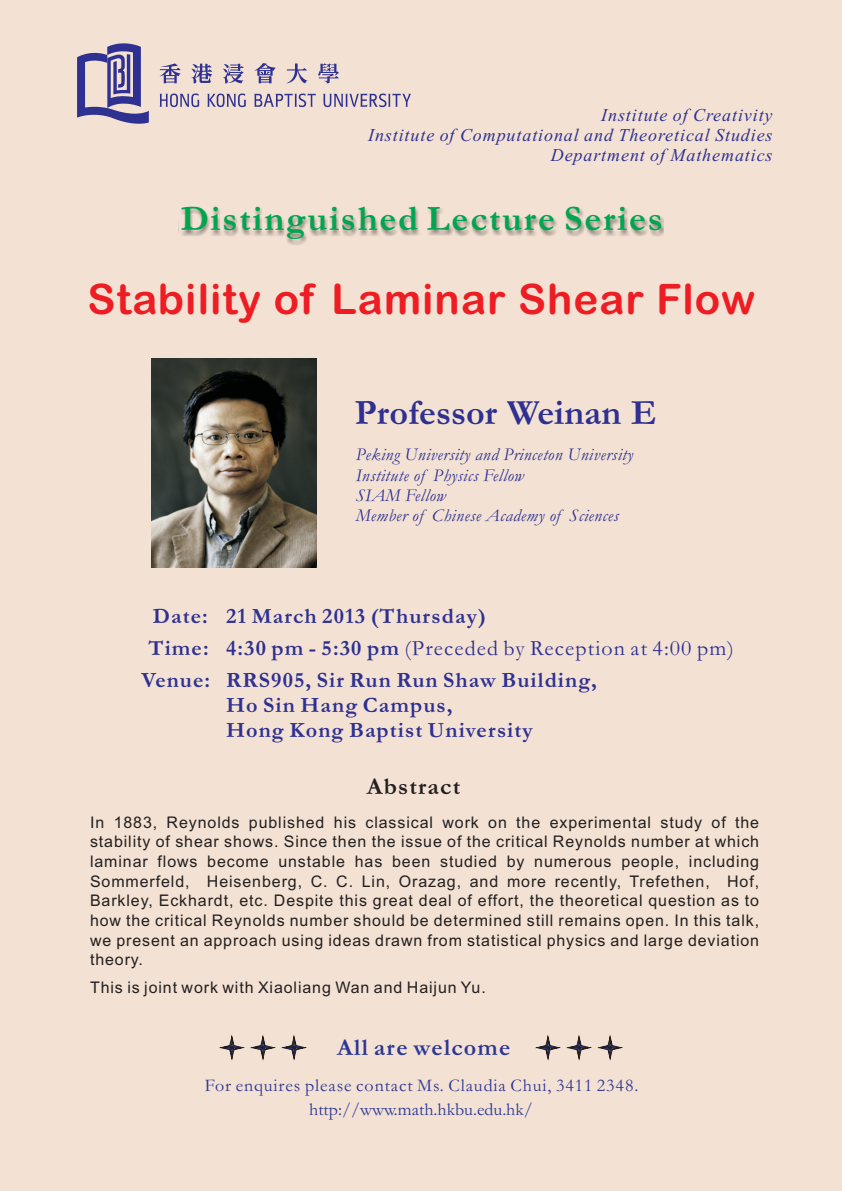
<style>
.page{position:relative;width:842px;height:1191px;background:#f3e2d3}
.page>*{position:absolute;margin:0;border:0;box-sizing:border-box;transform-origin:0 0}
.t1{font:42px "Arial Rounded MT Bold";letter-spacing:.025em;color:#ee1d23}
.t2{font:700 36px "Garamond";letter-spacing:.05em;color:#00a54f}
.t3{font:700 36px "Garamond";color:#2e3092}
.t4{font:700 24px "Garamond";letter-spacing:.05em;color:#2c3695}
.t5{font:700 24px "Garamond";letter-spacing:.05em;color:#231f20}
.t6{font:700 22px/24.7px "Garamond";letter-spacing:.05em;color:#2e3092}
.t7{font:22px "Garamond";letter-spacing:.05em;color:#2e3092}
.t8{font:italic 18px/20.2px "Garamond";letter-spacing:.025em;color:#2e3092}
.t9{font:italic 18px/19.9px "Times New Roman";letter-spacing:.05em;color:#2e3092;text-align:right}
.t10{font:18px/24.5px "Garamond";letter-spacing:.05em;color:#2c3695;text-align:center}
.t11{font:16px/19.7px "Arial";letter-spacing:.055em;color:#231f20;text-align:justify}
.s1{font-weight:700}
</style>
<div class="page">
<svg style="left:220px;top:1036px;width:23px;height:23px"></svg>
<svg style="left:251px;top:1036px;width:23px;height:23px"></svg>
<svg style="left:282px;top:1036px;width:23px;height:23px"></svg>
<svg style="left:536px;top:1036px;width:23px;height:23px"></svg>
<svg style="left:567px;top:1036px;width:23px;height:23px"></svg>
<svg style="left:598px;top:1036px;width:23px;height:23px"></svg>
<div style="left:179px;top:208px;width:485px;height:38px;background:#231f20;opacity:.49"></div>
<svg style="left:77px;top:43px;width:72px;height:81px"></svg>
<svg style="left:160px;top:63px;width:179px;height:20px"></svg>
<svg style="left:160px;top:93px;width:251px;height:14px"></svg>
<img style="left:151px;top:358px;width:165px;height:210px">
<p class="t9" style="left:368px;top:107px;width:406px">Institute of Creativity<br>Institute of Computational and Theoretical Studies<br>Department of Mathematics</p>
<h2 class="t2" style="left:181px;top:206px;width:484px">Distinguished Lecture Series</h2>
<h1 class="t1" style="left:88px;top:283px;width:669px">Stability of Laminar Shear Flow</h1>
<h2 class="t3" style="left:355px;top:401px;width:304px">Professor Weinan E</h2>
<p class="t8" style="left:356px;top:446px;width:279px">Peking University and Princeton University<br>Institute of Physics Fellow<br>SIAM Fellow<br>Member of Chinese Academy of Sciences</p>
<h3 class="t6" style="left:153px;top:607px;width:335px">Date: 21 March 2013 (Thursday)</h3>
<h3 class="t7" style="left:148px;top:640px;width:587px"><span class="s1">Time: 4:30 pm - 5:30 pm</span> (Preceded by Reception at 4:00 pm)</h3>
<h3 class="t6" style="left:226px;top:670px;width:372px;text-indent:-84px">Venue: RRS905, Sir Run Run Shaw Building,<br>Ho Sin Hang Campus,<br>Hong Kong Baptist University</h3>
<h3 class="t5" style="left:367px;top:778px;width:95px">Abstract</h3>
<p class="t11" style="left:90px;top:813px;width:671px">In 1883, Reynolds published his classical work on the experimental study of the stability of shear shows. Since then the issue of the critical Reynolds number at which laminar flows become unstable has been studied by numerous people, including Sommerfeld, Heisenberg, C. C. Lin, Orazag, and more recently, Trefethen, Hof, Barkley, Eckhardt, etc. Despite this great deal of effort, the theoretical question as to how the critical Reynolds number should be determined still remains open. In this talk, we present an approach using ideas drawn from statistical physics and large deviation theory.</p>
<p class="t11" style="left:90px;top:979px;width:397px">This is joint work with Xiaoliang Wan and Haijun Yu.</p>
<h3 class="t4" style="left:337px;top:1039px;width:175px">All are welcome</h3>
<p class="t10" style="left:205px;top:1074px;width:435px">For enquires please contact Ms. Claudia Chui, 3411 2348. http://www.math.hkbu.edu.hk/</p>
</div>
